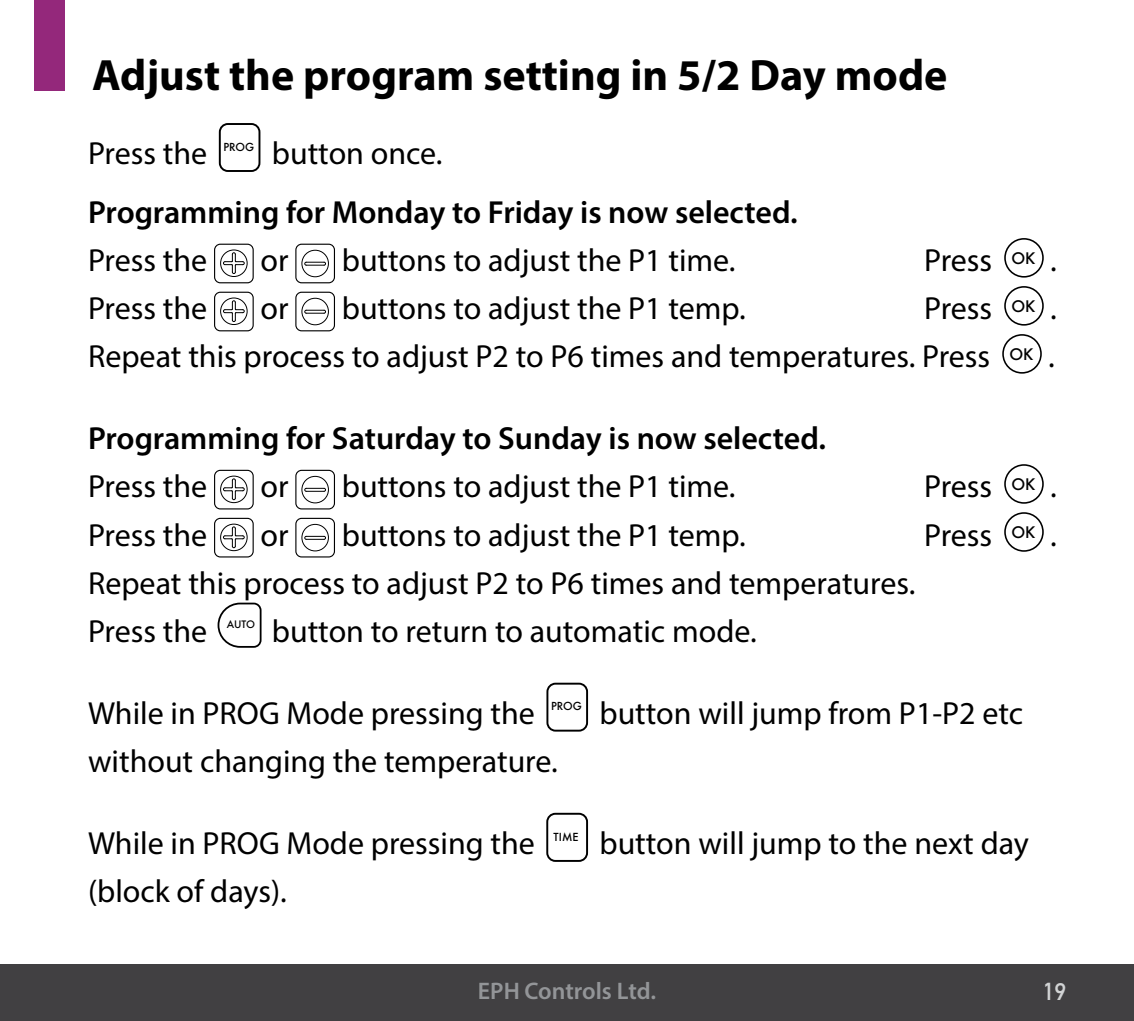
<style>
.page{position:relative;width:1134px;height:1021px;background:#fff}
.page>*{position:absolute;margin:0;border:0;box-sizing:border-box;transform-origin:0 0}
.t1{font:700 44px "Myriad Pro";color:#000}
.t2{font:32px/48px "Myriad Pro";color:#000;text-align:right}
.t3{font:600 32px "Myriad Pro";color:#000}
.t4{font:600 24px "Myriad Pro";color:#939598}
.t5{font:700 24px "DIN Alternate";color:#d1d3d4}
.t6{font:500 10.8px "Futura";color:#000}
.t7{font:500 10px "Futura";color:#000}
</style>
<div class="page">
<div style="left:0;top:964px;width:1134px;height:56px;background:#414042"></div>
<div style="left:34px;top:0;width:30px;height:91px;background:#94287b"></div>
<div style="left:219px;top:123px;width:41px;height:49px;border:2px solid #000;border-radius:8px"></div>
<svg style="left:214px;top:244px;width:40px;height:39px"></svg>
<div style="left:220px;top:249px;width:28px;height:28px;border:1px solid #000;border-radius:50%"></div>
<svg style="left:295px;top:244px;width:40px;height:39px"></svg>
<div style="left:1004px;top:238px;width:40px;height:39px;border:2px solid #000;border-radius:50%"></div>
<svg style="left:214px;top:292px;width:40px;height:39px"></svg>
<div style="left:220px;top:297px;width:28px;height:28px;border:1px solid #000;border-radius:50%"></div>
<svg style="left:295px;top:292px;width:40px;height:39px"></svg>
<div style="left:1004px;top:286px;width:40px;height:39px;border:2px solid #000;border-radius:50%"></div>
<div style="left:1002px;top:334px;width:40px;height:39px;border:2px solid #000;border-radius:50%"></div>
<svg style="left:214px;top:470px;width:40px;height:39px"></svg>
<div style="left:220px;top:475px;width:28px;height:28px;border:1px solid #000;border-radius:50%"></div>
<svg style="left:295px;top:470px;width:40px;height:39px"></svg>
<div style="left:1004px;top:464px;width:40px;height:39px;border:2px solid #000;border-radius:50%"></div>
<svg style="left:214px;top:518px;width:40px;height:39px"></svg>
<div style="left:220px;top:523px;width:28px;height:28px;border:1px solid #000;border-radius:50%"></div>
<svg style="left:295px;top:518px;width:40px;height:39px"></svg>
<div style="left:1004px;top:512px;width:40px;height:39px;border:2px solid #000;border-radius:50%"></div>
<svg style="left:217px;top:602px;width:45px;height:46px"></svg>
<div style="left:546px;top:682px;width:42px;height:49px;border:2px solid #000;border-radius:8px"></div>
<div style="left:546px;top:812px;width:42px;height:49px;border:2px solid #000;border-radius:8px"></div>
<h1 class="t1" style="left:92px;top:46px;width:857px">Adjust the program setting in 5/2 Day mode</h1>
<p class="t2" style="left:88px;top:129px;width:121px">Press the</p>
<p class="t6" style="left:223px;top:139px;width:32px">PROG</p>
<p class="t2" style="left:272px;top:129px;width:172px">button once.</p>
<p class="t3" style="left:88px;top:192px;width:711px">Programming for Monday to Friday is now selected.</p>
<p class="t2" style="left:88px;top:236px;width:121px">Press the</p>
<p class="t2" style="left:260px;top:236px;width:30px">or</p>
<p class="t2" style="left:342px;top:236px;width:395px">buttons to adjust the P1 time.</p>
<p class="t2" style="left:924px;top:236px;width:134px">Press <sup>OK</sup> .</p>
<p class="t2" style="left:88px;top:284px;width:121px">Press the</p>
<p class="t2" style="left:260px;top:284px;width:30px">or</p>
<p class="t2" style="left:342px;top:284px;width:405px">buttons to adjust the P1 temp.</p>
<p class="t2" style="left:88px;top:284px;width:970px">Press <sup>OK</sup> .<br>Repeat this process to adjust P2 to P6 times and temperatures. Press <sup>OK</sup> .</p>
<p class="t3" style="left:88px;top:418px;width:740px">Programming for Saturday to Sunday is now selected.</p>
<p class="t2" style="left:88px;top:462px;width:121px">Press the</p>
<p class="t2" style="left:260px;top:462px;width:30px">or</p>
<p class="t2" style="left:342px;top:462px;width:395px">buttons to adjust the P1 time.</p>
<p class="t2" style="left:924px;top:462px;width:134px">Press <sup>OK</sup> .</p>
<p class="t2" style="left:88px;top:510px;width:121px">Press the</p>
<p class="t2" style="left:260px;top:510px;width:30px">or</p>
<p class="t2" style="left:342px;top:510px;width:405px">buttons to adjust the P1 temp.</p>
<p class="t2" style="left:924px;top:510px;width:134px">Press <sup>OK</sup> .</p>
<p class="t2" style="left:88px;top:558px;width:829px;text-align:left">Repeat this process to adjust P2 to P6 times and temperatures.<br>Press the</p>
<p class="t7" style="left:227px;top:617px;width:30px">AUTO</p>
<p class="t2" style="left:272px;top:606px;width:486px">button to return to automatic mode.</p>
<p class="t2" style="left:88px;top:688px;width:448px">While in PROG Mode pressing the</p>
<p class="t6" style="left:551px;top:699px;width:32px">PROG</p>
<p class="t2" style="left:599px;top:688px;width:425px">button will jump from P1-P2 etc</p>
<p class="t2" style="left:88px;top:736px;width:471px">without changing the temperature.</p>
<p class="t2" style="left:88px;top:818px;width:448px">While in PROG Mode pressing the</p>
<p class="t6" style="left:554px;top:829px;width:26px">TIME</p>
<p class="t2" style="left:599px;top:818px;width:431px">button will jump to the next day</p>
<p class="t2" style="left:88px;top:866px;width:200px">(block of days).</p>
<p class="t4" style="left:478px;top:975px;width:180px">EPH Controls Ltd.</p>
<p class="t5" style="left:1043px;top:973px;width:25px">19</p>
</div>
